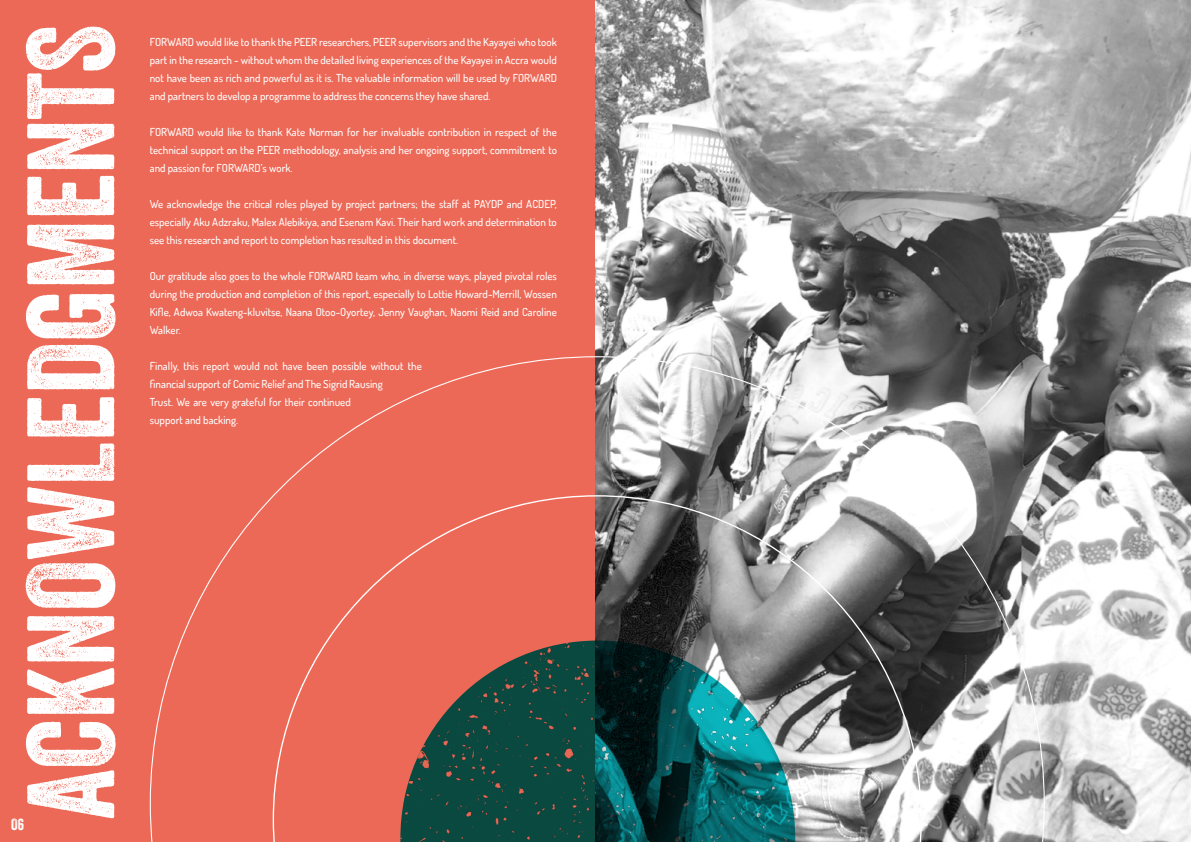
<style>
.page{position:relative;width:1191px;height:842px;background:#fff}
.page>*{position:absolute;margin:0;border:0;box-sizing:border-box;transform-origin:0 0}
.t1{font:120px "Veneer";color:#fff}
.t2{font:15.6px "Veneer";color:#fff}
.t3{font:500 11px/18px "Dosis";color:#fff;text-align:justify}
</style>
<div class="page">
<div style="left:0;top:0;width:595px;height:842px;background:#ed6957"></div>
<img style="left:595px;top:0;width:596px;height:842px">
<svg style="left:150px;top:356px;width:894px;height:486px"></svg>
<svg style="left:273px;top:495px;width:649px;height:347px"></svg>
<img style="left:400px;top:640px;width:395px;height:202px">
<h1 class="t1" style="left:-2px;top:820px;width:796px;rotate:-90deg">ACKNOWLEDGMENTS</h1>
<p class="t3" style="left:150px;top:32px;width:409px">FORWARD would like to thank the PEER researchers, PEER supervisors and the Kayayei who took part in the research - without whom the detailed living experiences of the Kayayei in Accra would not have been as rich and powerful as it is. The valuable information will be used by FORWARD and partners to develop a programme to address the concerns they have shared.</p>
<p class="t3" style="left:150px;top:122px;width:409px">FORWARD would like to thank Kate Norman for her invaluable contribution in respect of the technical support on the PEER methodology, analysis and her ongoing support, commitment to and passion for FORWARD’s work.</p>
<p class="t3" style="left:150px;top:194px;width:409px">We acknowledge the critical roles played by project partners; the staff at PAYDP and ACDEP, especially Aku Adzraku, Malex Alebikiya, and Esenam Kavi. Their hard work and determination to see this research and report to completion has resulted in this document.</p>
<p class="t3" style="left:150px;top:266px;width:409px">Our gratitude also goes to the whole FORWARD team who, in diverse ways, played pivotal roles during the production and completion of this report, especially to Lottie Howard-Merrill, Wossen Kifle, Adwoa Kwateng-kluvitse, Naana Otoo-Oyortey, Jenny Vaughan, Naomi Reid and Caroline Walker.</p>
<p class="t3" style="left:150px;top:356px;width:273px;text-align:left">Finally, this report would not have been possible without the financial support of Comic Relief and The Sigrid Rausing<br>Trust. We are very grateful for their continued<br>support and backing.</p>
<h2 class="t2" style="left:11px;top:814px;width:14px">O6</h2>
</div>
